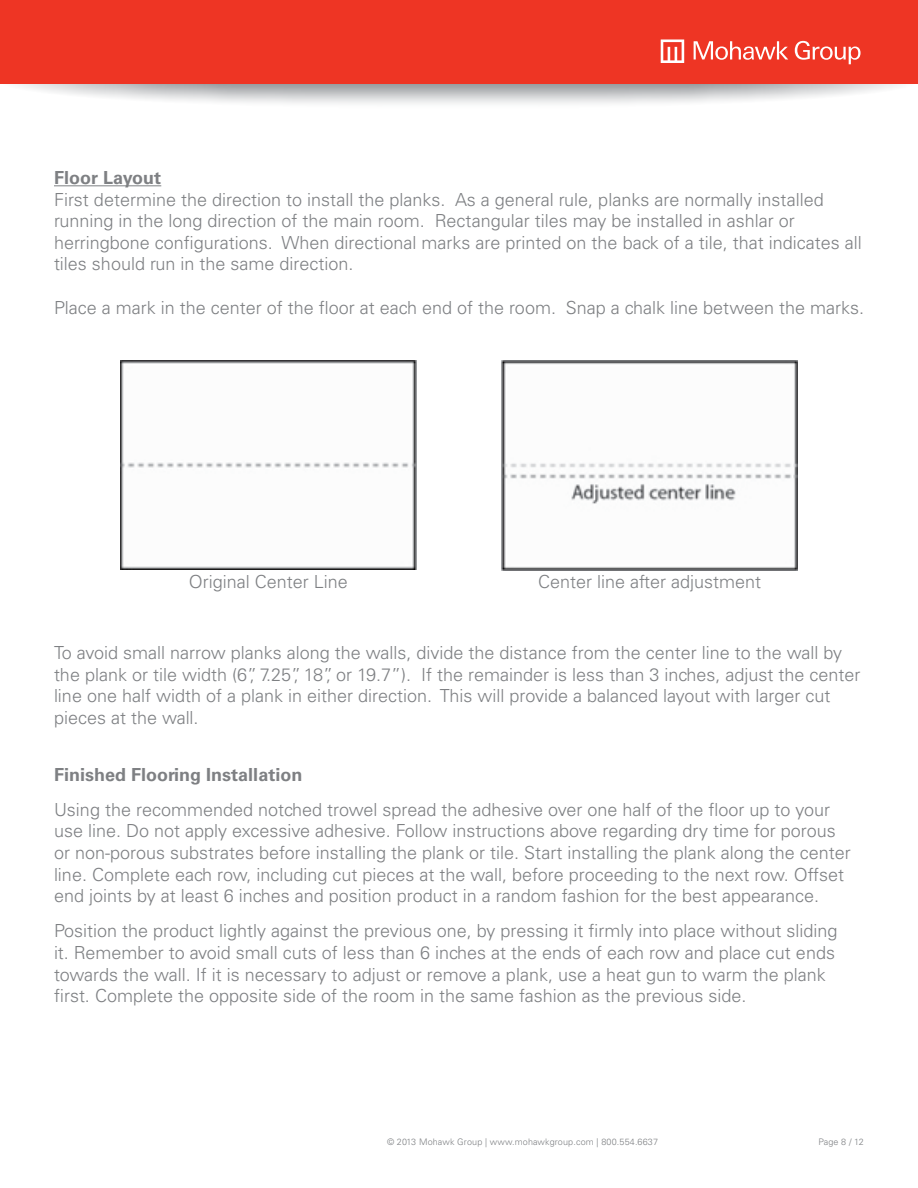
<style>
.page{position:relative;width:918px;height:1188px;background:#fff}
.page>*{position:absolute;margin:0;border:0;box-sizing:border-box;transform-origin:0 0}
.t1{font:300 18px/21.6px "Univers LT Std";color:#7e8083}
.t2{font:700 18px "Univers LT Std";color:#7e8083}
.t3{font:300 9px "Univers LT Std";letter-spacing:.015em;color:#7e8083}
</style>
<div class="page">
<svg style="left:0;top:55px;width:918px;height:54px"></svg>
<div style="left:0;top:0;width:918px;height:83px;background:#ee3524"></div>
<svg style="left:795px;top:41px;width:66px;height:23px"></svg>
<svg style="left:694px;top:41px;width:94px;height:19px"></svg>
<svg style="left:661px;top:39px;width:23px;height:24px"></svg>
<hr style="left:54px;top:185px;width:107px;height:1px;background:#7e8083">
<img style="left:121px;top:361px;width:295px;height:209px">
<img style="left:502px;top:361px;width:295px;height:209px">
<p class="t2" style="left:54px;top:167px;width:109px">Floor Layout</p>
<p class="t1" style="left:54px;top:188px;width:809px">First determine the direction to install the planks. As a general rule, planks are normally installed running in the long direction of the main room. Rectangular tiles may be installed in ashlar or herringbone configurations. When directional marks are printed on the back of a tile, that indicates all tiles should run in the same direction.</p>
<p class="t1" style="left:54px;top:296px;width:812px">Place a mark in the center of the floor at each end of the room. Snap a chalk line between the marks.</p>
<p class="t1" style="left:189px;top:571px;width:161px">Original Center Line</p>
<p class="t1" style="left:538px;top:571px;width:225px">Center line after adjustment</p>
<p class="t1" style="left:54px;top:642px;width:808px">To avoid small narrow planks along the walls, divide the distance from the center line to the wall by the plank or tile width (6”, 7.25”, 18”, or 19.7”). If the remainder is less than 3 inches, adjust the center line one half width of a plank in either direction. This will provide a balanced layout with larger cut pieces at the wall.</p>
<p class="t2" style="left:54px;top:764px;width:250px">Finished Flooring Installation</p>
<p class="t1" style="left:54px;top:799px;width:798px">Using the recommended notched trowel spread the adhesive over one half of the floor up to your use line. Do not apply excessive adhesive. Follow instructions above regarding dry time for porous or non-porous substrates before installing the plank or tile. Start installing the plank along the center line. Complete each row, including cut pieces at the wall, before proceeding to the next row. Offset end joints by at least 6 inches and position product in a random fashion for the best appearance.</p>
<p class="t1" style="left:54px;top:920px;width:785px">Position the product lightly against the previous one, by pressing it firmly into place without sliding it. Remember to avoid small cuts of less than 6 inches at the ends of each row and place cut ends towards the wall. If it is necessary to adjust or remove a plank, use a heat gun to warm the plank first. Complete the opposite side of the room in the same fashion as the previous side.</p>
<p class="t3" style="left:387px;top:1136px;width:273px">© 2013 Mohawk Group | www.mohawkgroup.com | 800.554.6637</p>
<p class="t3" style="left:818px;top:1136px;width:47px">Page 8 / 12</p>
</div>
